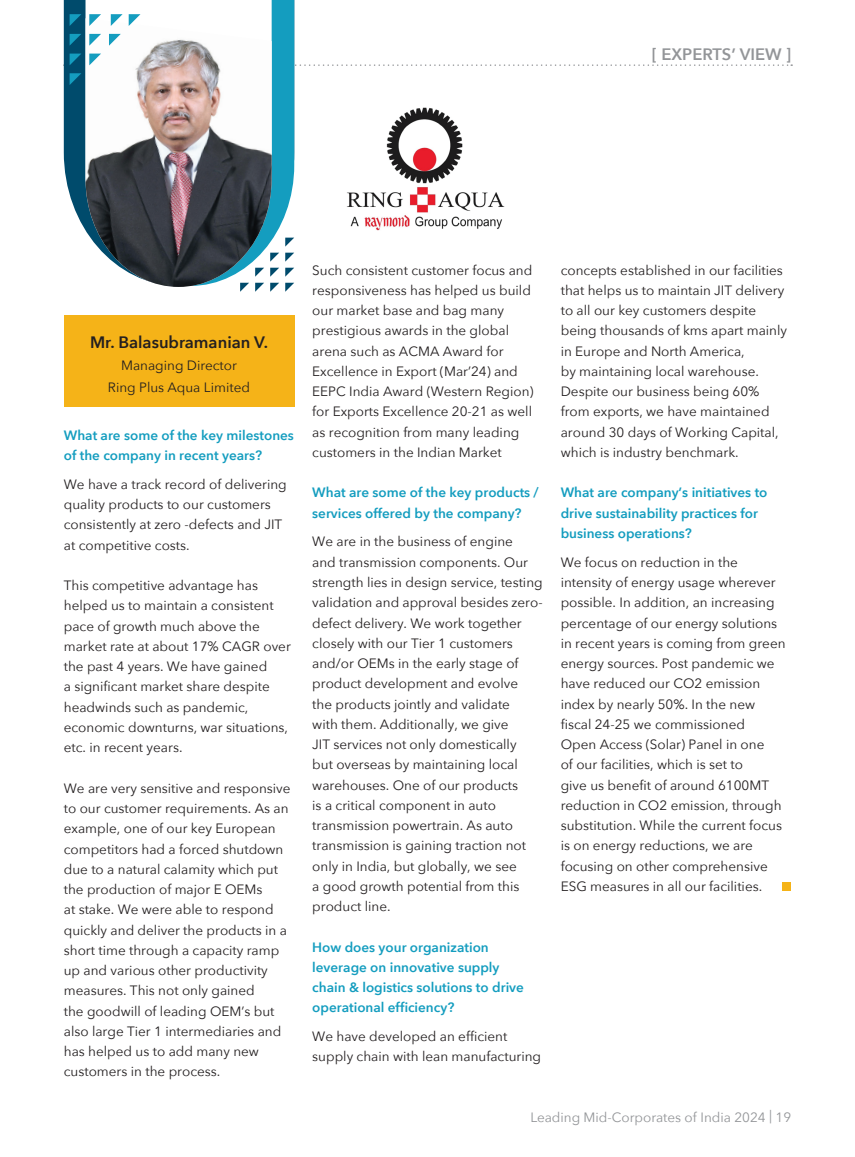
<style>
.page{position:relative;width:855px;height:1157px;background:#fff}
.page>*{position:absolute;margin:0;border:0;box-sizing:border-box;transform-origin:0 0}
.t1{font:600 16.5px "Avenir Next";color:#231f20}
.t2{font:600 16.5px "Avenir Next";color:#939598}
.t3{font:13.5px/20.2px "Avenir Next";color:#231f20}
.t4{font:600 13.5px/20.2px "Avenir Next";color:#149dbf}
.t5{font:13.5px "Avenir Next";color:#939598}
</style>
<div class="page">
<img style="left:346px;top:107px;width:159px;height:124px">
<div style="left:64px;top:316px;width:230px;height:91px;background:#f5b318"></div>
<svg style="left:64px;top:0;width:21px;height:230px;background:#1f617e"></svg>
<svg style="left:272px;top:0;width:22px;height:283px;fill:#149dbf"></svg>
<svg style="left:285px;top:283px;width:9px;height:9px"></svg>
<svg style="left:285px;top:268px;width:9px;height:9px"></svg>
<svg style="left:285px;top:253px;width:9px;height:9px"></svg>
<svg style="left:285px;top:238px;width:9px;height:9px"></svg>
<svg style="left:272px;top:268px;width:7px;height:9px"></svg>
<svg style="left:272px;top:253px;width:7px;height:9px"></svg>
<svg style="left:270px;top:283px;width:9px;height:9px"></svg>
<svg style="left:255px;top:287px;width:5px;height:5px"></svg>
<svg style="left:240px;top:287px;width:5px;height:5px"></svg>
<img style="left:85px;top:18px;width:187px;height:269px">
<svg style="left:70px;top:14px;width:11px;height:12px"></svg>
<svg style="left:70px;top:34px;width:11px;height:12px"></svg>
<svg style="left:70px;top:73px;width:11px;height:12px"></svg>
<svg style="left:89px;top:34px;width:12px;height:12px"></svg>
<svg style="left:64px;top:54px;width:728px;height:12px"></svg>
<svg style="left:109px;top:34px;width:12px;height:12px"></svg>
<svg style="left:89px;top:14px;width:12px;height:12px"></svg>
<svg style="left:111px;top:14px;width:12px;height:12px"></svg>
<svg style="left:129px;top:14px;width:11px;height:12px"></svg>
<div style="left:782px;top:882px;width:9px;height:9px;background:#f5b318"></div>
<p class="t2" style="left:652px;top:40px;width:141px">[ EXPERTS’ VIEW ]</p>
<p class="t1" style="left:90px;top:327px;width:179px">Mr. Balasubramanian V.</p>
<p class="t3" style="left:108px;top:353px;width:144px;line-height:22.2px;text-align:center">Managing Director<br>Ring Plus Aqua Limited</p>
<p class="t4" style="left:64px;top:425px;width:232px">What are some of the key milestones of the company in recent years?</p>
<p class="t3" style="left:64px;top:473px;width:224px">We have a track record of delivering quality products to our customers consistently at zero -defects and JIT at competitive costs.</p>
<p class="t3" style="left:64px;top:575px;width:228px">This competitive advantage has helped us to maintain a consistent pace of growth much above the market rate at about 17% CAGR over the past 4 years. We have gained<br>a significant market share despite headwinds such as pandemic, economic downturns, war situations, etc. in recent years.</p>
<p class="t3" style="left:64px;top:777px;width:228px">We are very sensitive and responsive to our customer requirements. As an example, one of our key European competitors had a forced shutdown due to a natural calamity which put the production of major E OEMs<br>at stake. We were able to respond quickly and deliver the products in a short time through a capacity ramp up and various other productivity measures. This not only gained<br>the goodwill of leading OEM’s but also large Tier 1 intermediaries and has helped us to add many new customers in the process.</p>
<p class="t3" style="left:312px;top:259px;width:223px">Such consistent customer focus and responsiveness has helped us build our market base and bag many prestigious awards in the global arena such as ACMA Award for<br>Excellence in Export (Mar’24) and<br>EEPC India Award (Western Region) for Exports Excellence 20-21 as well as recognition from many leading customers in the Indian Market</p>
<p class="t4" style="left:312px;top:482px;width:228px">What are some of the key products / services offered by the company?</p>
<p class="t3" style="left:312px;top:531px;width:232px">We are in the business of engine<br>and transmission components. Our strength lies in design service, testing validation and approval besides zero&shy;defect delivery. We work together closely with our Tier 1 customers and/or OEMs in the early stage of product development and evolve<br>the products jointly and validate<br>with them. Additionally, we give<br>JIT services not only domestically<br>but overseas by maintaining local warehouses. One of our products<br>is a critical component in auto transmission powertrain. As auto transmission is gaining traction not only in India, but globally, we see<br>a good growth potential from this product line.</p>
<p class="t4" style="left:312px;top:936px;width:213px">How does your organization leverage on innovative supply chain &amp; logistics solutions to drive operational efficiency?</p>
<p class="t3" style="left:312px;top:1025px;width:230px">We have developed an efficient supply chain with lean manufacturing</p>
<p class="t3" style="left:561px;top:259px;width:228px">concepts established in our facilities that helps us to maintain JIT delivery to all our key customers despite being thousands of kms apart mainly in Europe and North America,<br>by maintaining local warehouse.<br>Despite our business being 60% from exports, we have maintained around 30 days of Working Capital, which is industry benchmark.</p>
<p class="t4" style="left:561px;top:482px;width:208px">What are company’s initiatives to drive sustainability practices for business operations?</p>
<p class="t3" style="left:561px;top:551px;width:226px">We focus on reduction in the intensity of energy usage wherever possible. In addition, an increasing percentage of our energy solutions in recent years is coming from green energy sources. Post pandemic we have reduced our CO2 emission index by nearly 50%. In the new fiscal 24-25 we commissioned<br>Open Access (Solar) Panel in one<br>of our facilities, which is set to<br>give us benefit of around 6100MT reduction in CO2 emission, through substitution. While the current focus is on energy reductions, we are focusing on other comprehensive ESG measures in all our facilities.</p>
<p class="t5" style="left:530px;top:1105px;width:262px">Leading Mid-Corporates of India 2024 | 19</p>
</div>
